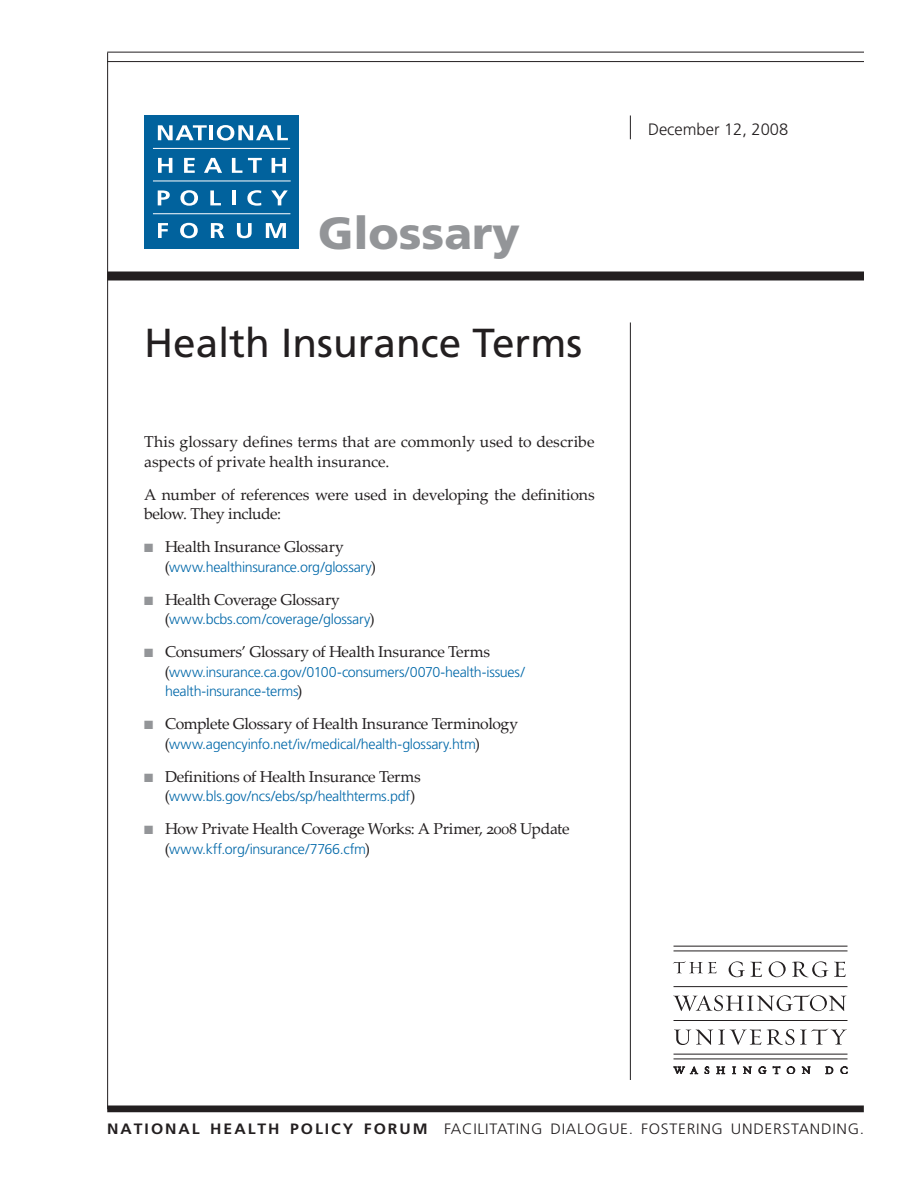
<style>
.page{position:relative;width:918px;height:1188px;background:#fff}
.page>*{position:absolute;margin:0;border:0;box-sizing:border-box;transform-origin:0 0}
.t1{font:900 45px "Frutiger";color:#939598}
.Head-Cover{font:40.5px "Frutiger";color:#231f20}
.t2{font:300 16.5px "Frutiger";color:#231f20}
.bulleted_text{font:15.75px "Palatino Linotype";letter-spacing:-.025em;color:#231f20}
.Body_Text-Bio_Sketch{font:15.75px/19.5px "Palatino Linotype";letter-spacing:-.005em;color:#231f20}
.t3{font:300 15px "Frutiger";letter-spacing:.045em;color:#231f20;scale:1.05 1}
.bulleted_text-2{font:300 14.25px/19.5px "Frutiger";letter-spacing:-.02em;color:#0068a9}
.s1{font-family:"Palatino Linotype";font-weight:400;font-size:15.75px;color:#231f20}
.s2{font-weight:700}
</style>
<div class="page">
<hr style="left:107px;top:52px;width:757px;height:1px;background:#231f20">
<hr style="left:107px;top:52px;width:1px;height:1057px;background:#231f20">
<hr style="left:107px;top:61px;width:757px;height:1px;background:#231f20">
<svg style="left:630px;top:116px;width:1px;height:23px"></svg>
<div style="left:107px;top:272px;width:757px;height:8px;background:#231f20"></div>
<hr style="left:630px;top:322px;width:1px;height:758px;background:#231f20">
<div style="left:107px;top:1106px;width:757px;height:6px;background:#231f20"></div>
<svg style="left:674px;top:1029px;width:87px;height:16px"></svg>
<svg style="left:767px;top:1028px;width:80px;height:17px"></svg>
<svg style="left:673px;top:994px;width:173px;height:17px"></svg>
<svg style="left:673px;top:961px;width:44px;height:12px"></svg>
<svg style="left:729px;top:961px;width:33px;height:16px"></svg>
<svg style="left:769px;top:961px;width:17px;height:16px"></svg>
<svg style="left:792px;top:961px;width:54px;height:16px"></svg>
<svg style="left:673px;top:1067px;width:25px;height:7px"></svg>
<svg style="left:705px;top:1067px;width:4px;height:7px"></svg>
<svg style="left:717px;top:1067px;width:8px;height:7px"></svg>
<svg style="left:732px;top:1067px;width:4px;height:7px"></svg>
<svg style="left:743px;top:1067px;width:8px;height:7px"></svg>
<svg style="left:759px;top:1067px;width:7px;height:7px"></svg>
<svg style="left:773px;top:1066px;width:7px;height:8px"></svg>
<svg style="left:787px;top:1067px;width:8px;height:7px"></svg>
<svg style="left:802px;top:1067px;width:8px;height:7px"></svg>
<svg style="left:825px;top:1067px;width:8px;height:7px"></svg>
<svg style="left:841px;top:1067px;width:6px;height:7px"></svg>
<hr style="left:674px;top:986px;width:173px;height:1px;background:#231f20">
<hr style="left:674px;top:1020px;width:173px;height:1px;background:#231f20">
<hr style="left:674px;top:1054px;width:173px;height:1px;background:#231f20">
<hr style="left:674px;top:1059px;width:173px;height:1px;background:#231f20">
<hr style="left:674px;top:946px;width:173px;height:1px;background:#231f20">
<hr style="left:674px;top:951px;width:173px;height:1px;background:#231f20">
<div style="left:144px;top:115px;width:155px;height:134px;background:#01629d"></div>
<hr style="left:153px;top:213px;width:137px;height:1px;background:#fff">
<hr style="left:153px;top:181px;width:138px;height:1px;background:#fff">
<hr style="left:153px;top:148px;width:137px;height:1px;background:#fff">
<svg style="left:158px;top:223px;width:10px;height:15px"></svg>
<svg style="left:180px;top:223px;width:18px;height:15px"></svg>
<svg style="left:211px;top:223px;width:13px;height:15px"></svg>
<svg style="left:237px;top:223px;width:15px;height:15px"></svg>
<svg style="left:266px;top:223px;width:20px;height:15px"></svg>
<svg style="left:158px;top:190px;width:12px;height:15px"></svg>
<svg style="left:180px;top:190px;width:18px;height:16px"></svg>
<svg style="left:210px;top:190px;width:11px;height:15px"></svg>
<hr style="left:232px;top:190px;width:3px;height:15px;background:#fff">
<svg style="left:247px;top:190px;width:14px;height:16px"></svg>
<svg style="left:271px;top:190px;width:17px;height:15px"></svg>
<svg style="left:158px;top:158px;width:14px;height:15px"></svg>
<svg style="left:184px;top:158px;width:11px;height:15px"></svg>
<svg style="left:204px;top:158px;width:18px;height:15px"></svg>
<svg style="left:232px;top:158px;width:10px;height:15px"></svg>
<svg style="left:248px;top:158px;width:14px;height:15px"></svg>
<svg style="left:272px;top:158px;width:14px;height:15px"></svg>
<svg style="left:158px;top:125px;width:49px;height:15px"></svg>
<hr style="left:210px;top:125px;width:3px;height:15px;background:#fff">
<svg style="left:217px;top:125px;width:71px;height:16px"></svg>
<p class="t1" style="left:318px;top:206px;width:204px">Glossary</p>
<p class="Head-Cover" style="left:144px;top:319px;width:440px">Health Insurance Terms</p>
<p class="Body_Text-Bio_Sketch" style="left:144px;top:431px;width:452px">This glossary defines terms that are commonly used to describe aspects of private health insurance.</p>
<p class="Body_Text-Bio_Sketch" style="left:144px;top:484px;width:452px">A number of references were used in developing the definitions below. They include:</p>
<p class="bulleted_text" style="left:165px;top:535px;width:180px">Health Insurance Glossary</p>
<p class="bulleted_text-2" style="left:165px;top:557px;width:213px"><span class="s1">(</span>www.healthinsurance.org/glossary<span class="s1">)</span></p>
<p class="bulleted_text" style="left:165px;top:588px;width:177px">Health Coverage Glossary</p>
<p class="bulleted_text-2" style="left:165px;top:610px;width:211px"><span class="s1">(</span>www.bcbs.com/coverage/glossary<span class="s1">)</span></p>
<p class="bulleted_text" style="left:165px;top:640px;width:327px">Consumers’ Glossary of Health Insurance Terms</p>
<p class="bulleted_text-2" style="left:165px;top:662px;width:361px"><span class="s1">(</span>www.insurance.ca.gov/0100-consumers/0070-health-issues/ health-insurance-terms<span class="s1">)</span></p>
<p class="bulleted_text" style="left:165px;top:712px;width:355px">Complete Glossary of Health Insurance Terminology</p>
<p class="bulleted_text-2" style="left:165px;top:734px;width:317px"><span class="s1">(</span>www.agencyinfo.net/iv/medical/health-glossary.htm<span class="s1">)</span></p>
<p class="bulleted_text" style="left:165px;top:765px;width:257px">Definitions of Health Insurance Terms</p>
<p class="bulleted_text-2" style="left:165px;top:787px;width:252px"><span class="s1">(</span>www.bls.gov/ncs/ebs/sp/healthterms.pdf<span class="s1">)</span></p>
<p class="bulleted_text" style="left:165px;top:817px;width:406px">How Private Health Coverage Works: A Primer, 2008 Update</p>
<p class="bulleted_text-2" style="left:165px;top:839px;width:207px"><span class="s1">(</span>www.kff.org/insurance/7766.cfm<span class="s1">)</span></p>
<p class="t2" style="left:648px;top:120px;width:142px">December 12, 2008</p>
<p class="t3" style="left:107px;top:1120px;width:722px"><span class="s2">NATIONAL HEALTH POLICY FORUM</span> Facilitating dialogue. Fostering understanding.</p>
</div>
